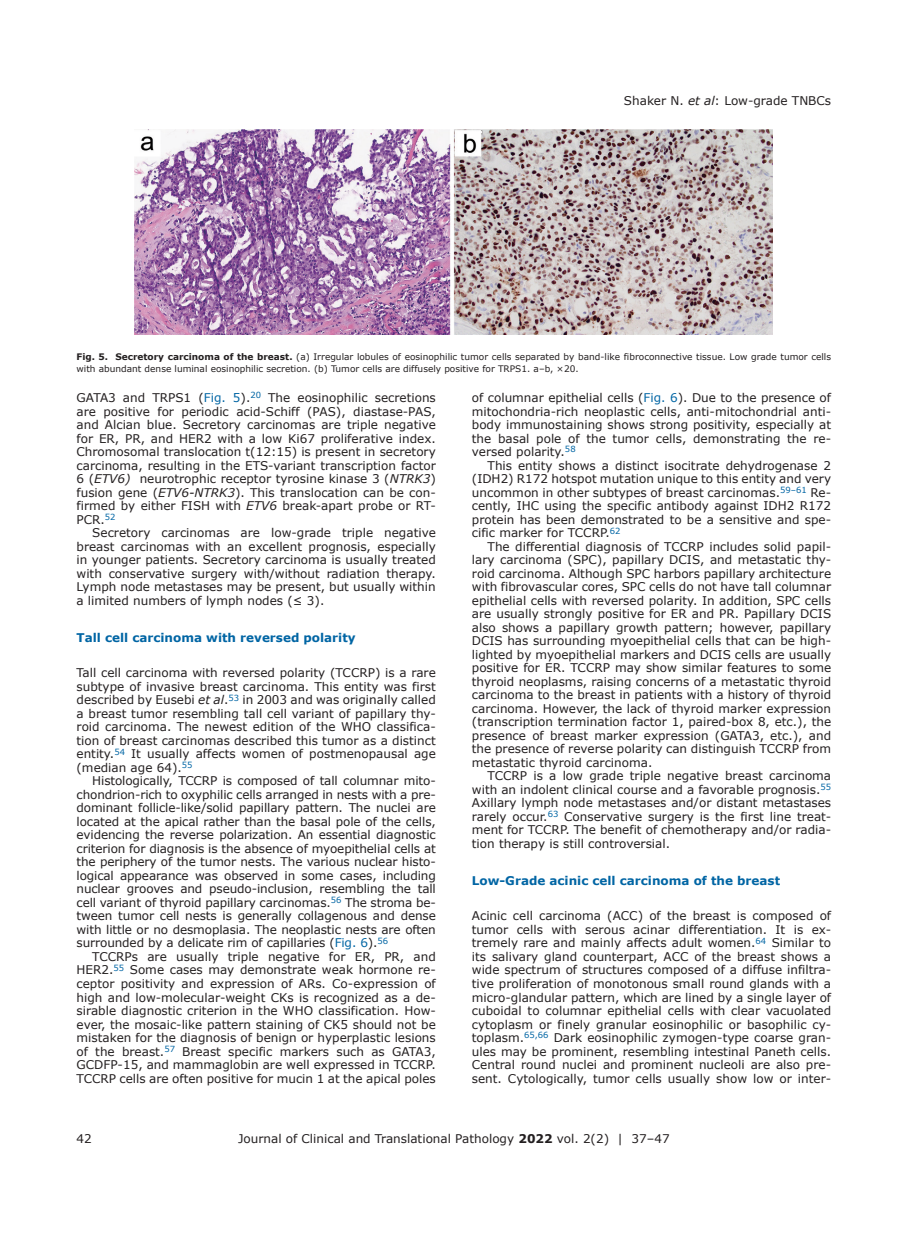
<style>
.page{position:relative;width:919px;height:1238px;background:#fff}
.page>*{position:absolute;margin:0;border:0;box-sizing:border-box;transform-origin:0 0}
.t1{font:12px/13.5px "Verdana";color:#231f20;text-align:justify}
.t2{font:700 12px "Verdana";color:#0065a4}
.t3{font:9px/12px "Verdana";color:#231f20}
.s1{font-style:italic}
.s2{font-weight:700}
.s3{color:#0065a4}
</style>
<div class="page">
<img style="left:135px;top:129px;width:638px;height:205px">
<p class="t1" style="left:624px;top:93px;width:209px">Shaker N. <span class="s1">et al</span>: Low-grade TNBCs</p>
<p class="t3" style="left:76px;top:350px;width:756px"><span class="s2">Fig. 5. Secretory carcinoma of the breast.</span> (a) Irregular lobules of eosinophilic tumor cells separated by band-like fibroconnective tissue. Low grade tumor cells with abundant dense luminal eosinophilic secretion. (b) Tumor cells are diffusely positive for TRPS1. a–b, ×20.</p>
<p class="t1" style="left:76px;top:391px;width:361px">GATA3 and TRPS1 (<span class="s3">Fig. 5</span>).<sup>20</sup> The eosinophilic secretions are positive for periodic acid-Schiff (PAS), diastase-PAS, and Alcian blue. Secretory carcinomas are triple negative for ER, PR, and HER2 with a low Ki67 proliferative index.<br>Chromosomal translocation t(12:15) is present in secretory carcinoma, resulting in the ETS-variant transcription factor 6 (<span class="s1">ETV6)</span> neurotrophic receptor tyrosine kinase 3 (<span class="s1">NTRK3</span>) fusion gene (<span class="s1">ETV6-NTRK3</span>). This translocation can be con&shy;firmed by either FISH with <span class="s1">ETV6</span> break-apart probe or RT-PCR.<sup>52</sup></p>
<p class="t1" style="left:77px;top:526px;width:361px;text-indent:16px">Secretory carcinomas are low-grade triple negative breast carcinomas with an excellent prognosis, especially in younger patients. Secretory carcinoma is usually treated with conservative surgery with/without radiation therapy.<br>Lymph node metastases may be present, but usually within a limited numbers of lymph nodes (≤ 3).</p>
<p class="t2" style="left:77px;top:629px;width:280px">Tall cell carcinoma with reversed polarity</p>
<p class="t1" style="left:76px;top:666px;width:361px">Tall cell carcinoma with reversed polarity (TCCRP) is a rare subtype of invasive breast carcinoma. This entity was first described by Eusebi <span class="s1">et al</span>.<sup>53</sup> in 2003 and was originally called a breast tumor resembling tall cell variant of papillary thy&shy;roid carcinoma. The newest edition of the WHO classifica&shy;tion of breast carcinomas described this tumor as a distinct entity.<sup>54</sup> It usually affects women of postmenopausal age (median age 64).<sup>55</sup></p>
<p class="t1" style="left:76px;top:774px;width:361px;text-indent:16px">Histologically, TCCRP is composed of tall columnar mito&shy;chondrion-rich to oxyphilic cells arranged in nests with a pre&shy;dominant follicle-like/solid papillary pattern. The nuclei are located at the apical rather than the basal pole of the cells, evidencing the reverse polarization. An essential diagnostic criterion for diagnosis is the absence of myoepithelial cells at the periphery of the tumor nests. The various nuclear histo&shy;logical appearance was observed in some cases, including nuclear grooves and pseudo-inclusion, resembling the tall cell variant of thyroid papillary carcinomas.<sup>56</sup> The stroma be&shy;tween tumor cell nests is generally collagenous and dense with little or no desmoplasia. The neoplastic nests are often surrounded by a delicate rim of capillaries (<span class="s3">Fig. 6</span>).<sup>56</sup></p>
<p class="t1" style="left:76px;top:949px;width:361px;text-indent:16px">TCCRPs are usually triple negative for ER, PR, and HER2.<sup>55</sup> Some cases may demonstrate weak hormone re&shy;ceptor positivity and expression of ARs. Co-expression of high and low-molecular-weight CKs is recognized as a de&shy;sirable diagnostic criterion in the WHO classification. How&shy;ever, the mosaic-like pattern staining of CK5 should not be mistaken for the diagnosis of benign or hyperplastic lesions of the breast.<sup>57</sup> Breast specific markers such as GATA3, GCDFP-15, and mammaglobin are well expressed in TCCRP.<br>TCCRP cells are often positive for mucin 1 at the apical poles</p>
<p class="t1" style="left:472px;top:391px;width:361px">of columnar epithelial cells (<span class="s3">Fig. 6</span>). Due to the presence of mitochondria-rich neoplastic cells, anti-mitochondrial anti&shy;body immunostaining shows strong positivity, especially at the basal pole of the tumor cells, demonstrating the re&shy;versed polarity.<sup>58</sup></p>
<p class="t1" style="left:472px;top:458px;width:361px;text-indent:16px">This entity shows a distinct isocitrate dehydrogenase 2 (IDH2) R172 hotspot mutation unique to this entity and very uncommon in other subtypes of breast carcinomas.<sup>59–61</sup> Re&shy;cently, IHC using the specific antibody against IDH2 R172 protein has been demonstrated to be a sensitive and spe&shy;cific marker for TCCRP.<sup>62</sup></p>
<p class="t1" style="left:472px;top:539px;width:361px;text-indent:16px">The differential diagnosis of TCCRP includes solid papil&shy;lary carcinoma (SPC), papillary DCIS, and metastatic thy&shy;roid carcinoma. Although SPC harbors papillary architecture with fibrovascular cores, SPC cells do not have tall columnar epithelial cells with reversed polarity. In addition, SPC cells are usually strongly positive for ER and PR. Papillary DCIS also shows a papillary growth pattern; however, papillary DCIS has surrounding myoepithelial cells that can be high&shy;lighted by myoepithelial markers and DCIS cells are usually positive for ER. TCCRP may show similar features to some thyroid neoplasms, raising concerns of a metastatic thyroid carcinoma to the breast in patients with a history of thyroid carcinoma. However, the lack of thyroid marker expression (transcription termination factor 1, paired-box 8, etc.), the presence of breast marker expression (GATA3, etc.), and the presence of reverse polarity can distinguish TCCRP from metastatic thyroid carcinoma.</p>
<p class="t1" style="left:472px;top:769px;width:361px;text-indent:16px">TCCRP is a low grade triple negative breast carcinoma with an indolent clinical course and a favorable prognosis.<sup>55<br></sup>Axillary lymph node metastases and/or distant metastases rarely occur.<sup>63</sup> Conservative surgery is the first line treat&shy;ment for TCCRP. The benefit of chemotherapy and/or radia&shy;tion therapy is still controversial.</p>
<p class="t2" style="left:472px;top:872px;width:310px">Low-Grade acinic cell carcinoma of the breast</p>
<p class="t1" style="left:472px;top:909px;width:361px">Acinic cell carcinoma (ACC) of the breast is composed of tumor cells with serous acinar differentiation. It is ex&shy;tremely rare and mainly affects adult women.<sup>64</sup> Similar to its salivary gland counterpart, ACC of the breast shows a wide spectrum of structures composed of a diffuse infiltra&shy;tive proliferation of monotonous small round glands with a micro-glandular pattern, which are lined by a single layer of cuboidal to columnar epithelial cells with clear vacuolated cytoplasm or finely granular eosinophilic or basophilic cy&shy;toplasm.<sup>65,66</sup> Dark eosinophilic zymogen-type coarse gran&shy;ules may be prominent, resembling intestinal Paneth cells.<br>Central round nuclei and prominent nucleoli are also pre&shy;sent. Cytologically, tumor cells usually show low or inter-</p>
<p class="t1" style="left:76px;top:1131px;width:17px">42</p>
<p class="t1" style="left:238px;top:1131px;width:433px">Journal of Clinical and Translational Pathology <span class="s2">2022</span> vol. 2(2) | 37–47</p>
</div>
